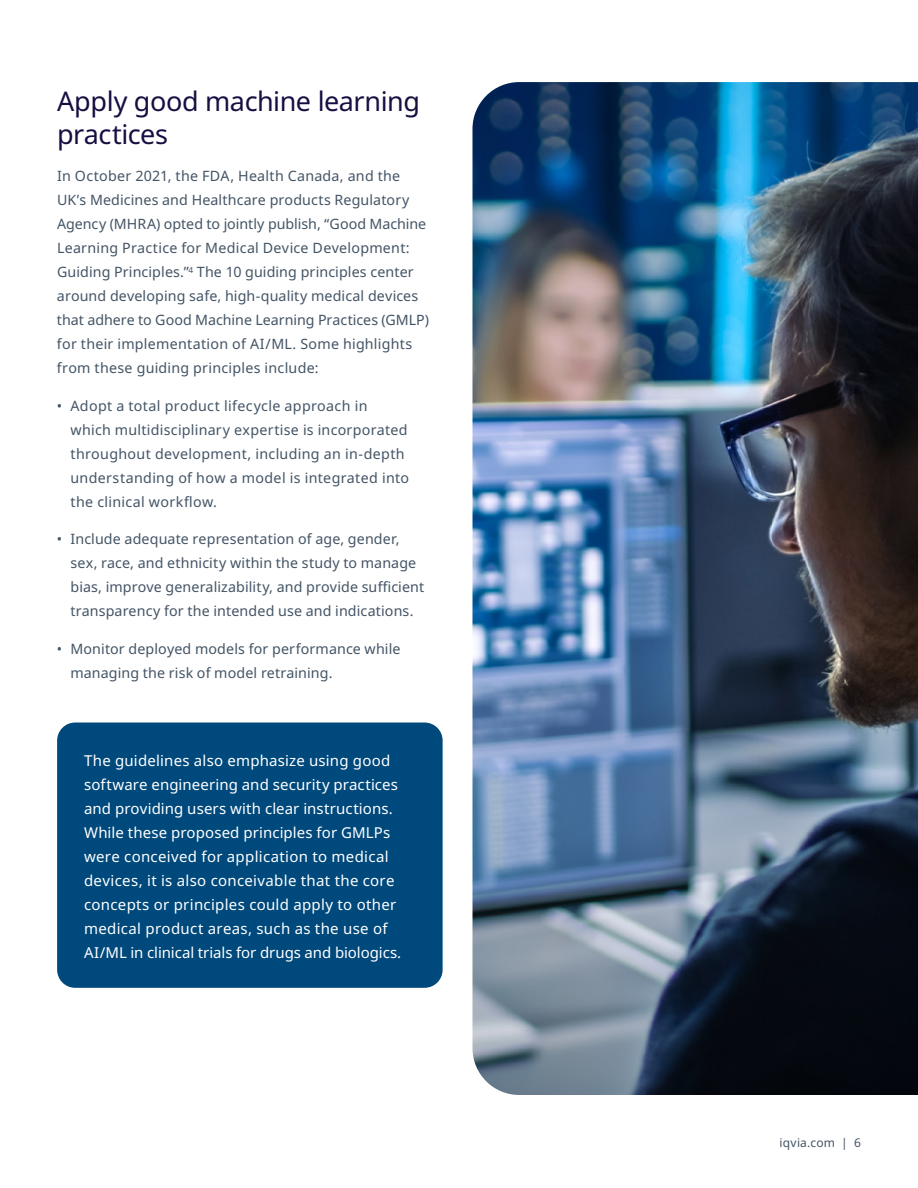
<style>
.page{position:relative;width:918px;height:1188px;background:#fff}
.page>*{position:absolute;margin:0;border:0;box-sizing:border-box;transform-origin:0 0}
.t1{font:27px/33px "Noto Sans";letter-spacing:-.015em;color:#161042}
.t2{font:15px/24px "Noto Sans";letter-spacing:.015em;color:#fff}
.t3{font:14.25px/24px "Noto Sans";letter-spacing:.015em;color:#435465}
.t4{font:12px "Noto Sans";letter-spacing:.015em;color:#435465}
</style>
<div class="page">
<img style="left:472px;top:82px;width:446px;height:1013px">
<div style="left:57px;top:723px;width:386px;height:265px;background:#00497c;border-radius:18px"></div>
<h1 class="t1" style="left:57px;top:85px;width:365px">Apply good machine learning practices</h1>
<p class="t3" style="left:57px;top:165px;width:374px">In October 2021, the FDA, Health Canada, and the UK’s Medicines and Healthcare products Regulatory Agency (MHRA) opted to jointly publish, “Good Machine Learning Practice for Medical Device Development:<br>Guiding Principles.”<sup>4</sup> The 10 guiding principles center around developing safe, high-quality medical devices that adhere to Good Machine Learning Practices (GMLP) for their implementation of AI/ML. Some highlights from these guiding principles include:</p>
<p class="t3" style="left:70px;top:394px;width:340px;text-indent:-13px">• Adopt a total product lifecycle approach in which multidisciplinary expertise is incorporated throughout development, including an in-depth understanding of how a model is integrated into the clinical workflow.</p>
<p class="t3" style="left:70px;top:528px;width:355px;text-indent:-13px">• Include adequate representation of age, gender, sex, race, and ethnicity within the study to manage bias, improve generalizability, and provide sufficient transparency for the intended use and indications.</p>
<p class="t3" style="left:70px;top:637px;width:332px;text-indent:-13px">• Monitor deployed models for performance while managing the risk of model retraining.</p>
<p class="t2" style="left:84px;top:748px;width:319px">The guidelines also emphasize using good software engineering and security practices and providing users with clear instructions.<br>While these proposed principles for GMLPs were conceived for application to medical devices, it is also conceivable that the core concepts or principles could apply to other medical product areas, such as the use of AI/ML in clinical trials for drugs and biologics.</p>
<p class="t4" style="left:780px;top:1134px;width:83px">iqvia.com | 6</p>
</div>
